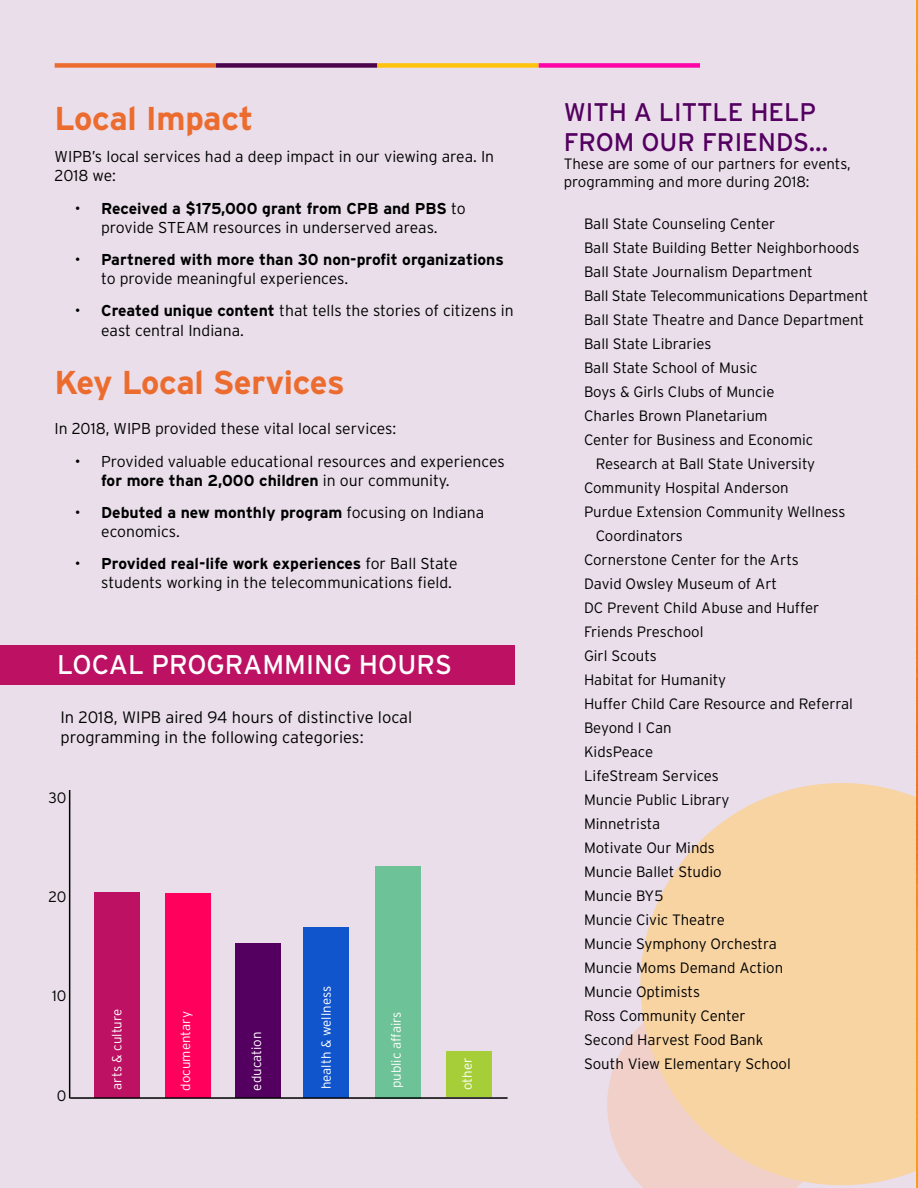
<style>
.page{position:relative;width:918px;height:1188px;background:#e9deea}
.page>*{position:absolute;margin:0;border:0;box-sizing:border-box;transform-origin:0 0}
.t1{font:700 33px "PBS Explorer";letter-spacing:-.01em;color:#ec6c2f}
.t2{font:27px "PBS Explorer";color:#fff}
.t3{font:25.5px/30.6px "PBS Explorer";color:#540060}
.t4{font:300 16.5px/19.8px "PBS Explorer";color:#000}
.t5{font:300 15.75px/18.9px "PBS Explorer";color:#000}
.t6{font:700 15.75px/18.9px "PBS Explorer";color:#000}
.t7{font:300 15px/18px "PBS Explorer";color:#000}
.t8{font:300 13.35px "PBS Explorer";color:#fff}
.s1{font-weight:700}
.s2{font-weight:300}
</style>
<div class="page">
<svg style="left:607px;top:1029px;width:30px;height:152px;fill:#f0d0c9"></svg>
<svg style="left:637px;top:779px;width:280px;height:409px;background:#f5d4af"></svg>
<div style="left:55px;top:63px;width:161px;height:5px;background:#ec6c2f"></div>
<div style="left:216px;top:63px;width:161px;height:5px;background:#4c054c"></div>
<div style="left:377px;top:63px;width:162px;height:5px;background:#ffc30d"></div>
<div style="left:539px;top:63px;width:161px;height:5px;background:#fd05a8"></div>
<div style="left:0;top:645px;width:514px;height:40px;background:#bd1163"></div>
<hr style="left:69px;top:790px;width:1px;height:308px;background:#000">
<div style="left:94px;top:892px;width:46px;height:205px;background:#bd1163"></div>
<div style="left:165px;top:893px;width:45px;height:204px;background:#ff015d"></div>
<div style="left:235px;top:943px;width:46px;height:154px;background:#540060"></div>
<div style="left:303px;top:927px;width:46px;height:170px;background:#15c"></div>
<div style="left:376px;top:866px;width:45px;height:232px;background:#6ec297"></div>
<div style="left:446px;top:1051px;width:45px;height:46px;background:#a6ce39"></div>
<hr style="left:70px;top:1097px;width:438px;height:2px;background:#000">
<img style="left:917px;top:0;width:1px;height:1188px">
<h1 class="t1" style="left:55px;top:100px;width:200px">Local Impact</h1>
<p class="t5" style="left:55px;top:147px;width:441px">WIPB’s local services had a deep impact in our viewing area. In<br>2018 we:</p>
<p class="t5" style="left:75px;top:199px;width:392px;text-align:center">• <span class="s1">Received a $175,000 grant from CPB and PBS</span> to provide STEAM resources in underserved areas.</p>
<p class="t6" style="left:101px;top:250px;width:404px;text-indent:-26px"><span class="s2">•</span> Partnered with more than 30 non-profit organizations <span class="s2">to provide meaningful experiences.</span></p>
<p class="t5" style="left:101px;top:301px;width:414px;line-height:19.8px;text-indent:-26px">• <span class="s1">Created unique content</span> that tells the stories of citizens in east central Indiana.</p>
<h1 class="t1" style="left:55px;top:364px;width:292px">Key Local Services</h1>
<p class="t5" style="left:55px;top:419px;width:343px">In 2018, WIPB provided these vital local services:</p>
<p class="t5" style="left:101px;top:452px;width:405px;text-indent:-26px">• Provided valuable educational resources and experiences <span class="s1">for more than 2,000 children</span> in our community.</p>
<p class="t5" style="left:101px;top:503px;width:385px;text-indent:-26px">• <span class="s1">Debuted a new monthly program</span> focusing on Indiana economics.</p>
<p class="t5" style="left:101px;top:554px;width:358px;text-indent:-26px">• <span class="s1">Provided real-life work experiences</span> for Ball State students working in the telecommunications field.</p>
<h2 class="t2" style="left:57px;top:649px;width:396px">LOCAL PROGRAMMING HOURS</h2>
<p class="t4" style="left:60px;top:707px;width:353px">In 2018, WIPB aired 94 hours of distinctive local programming in the following categories:</p>
<p class="t7" style="left:49px;top:788px;width:19px">30</p>
<p class="t7" style="left:49px;top:887px;width:19px">20</p>
<p class="t7" style="left:52px;top:987px;width:16px">10</p>
<p class="t7" style="left:57px;top:1086px;width:11px">0</p>
<p class="t8" style="left:109px;top:1090px;width:83px;rotate:-90deg">arts &amp; culture</p>
<p class="t8" style="left:178px;top:1091px;width:81px;rotate:-90deg">documentary</p>
<p class="t8" style="left:249px;top:1091px;width:60px;rotate:-90deg">education</p>
<p class="t8" style="left:319px;top:1089px;width:105px;rotate:-90deg">health &amp; wellness</p>
<p class="t8" style="left:389px;top:1088px;width:78px;rotate:-90deg">public affairs</p>
<p class="t8" style="left:460px;top:1090px;width:34px;rotate:-90deg">other</p>
<h3 class="t3" style="left:564px;top:96px;width:266px">WITH A LITTLE HELP<br>FROM OUR FRIENDS...</h3>
<p class="t7" style="left:564px;top:155px;width:289px">These are some of our partners for events, programming and more during 2018:</p>
<p class="t7" style="left:584px;top:215px;width:193px">Ball State Counseling Center</p>
<p class="t7" style="left:584px;top:239px;width:277px">Ball State Building Better Neighborhoods</p>
<p class="t7" style="left:584px;top:263px;width:230px">Ball State Journalism Department</p>
<p class="t7" style="left:584px;top:287px;width:286px">Ball State Telecommunications Department</p>
<p class="t7" style="left:584px;top:311px;width:282px">Ball State Theatre and Dance Department</p>
<p class="t7" style="left:584px;top:335px;width:129px">Ball State Libraries</p>
<p class="t7" style="left:584px;top:359px;width:175px">Ball State School of Music</p>
<p class="t7" style="left:584px;top:383px;width:192px">Boys &amp; Girls Clubs of Muncie</p>
<p class="t7" style="left:584px;top:407px;width:185px">Charles Brown Planetarium</p>
<p class="t7" style="left:584px;top:431px;width:231px">Center for Business and Economic</p>
<p class="t7" style="left:596px;top:455px;width:221px">Research at Ball State University</p>
<p class="t7" style="left:584px;top:479px;width:206px">Community Hospital Anderson</p>
<p class="t7" style="left:584px;top:503px;width:263px">Purdue Extension Community Wellness</p>
<p class="t7" style="left:596px;top:527px;width:89px">Coordinators</p>
<p class="t7" style="left:584px;top:551px;width:216px">Cornerstone Center for the Arts</p>
<p class="t7" style="left:584px;top:575px;width:195px">David Owsley Museum of Art</p>
<p class="t7" style="left:584px;top:599px;width:237px">DC Prevent Child Abuse and Huffer</p>
<p class="t7" style="left:584px;top:623px;width:121px">Friends Preschool</p>
<p class="t7" style="left:584px;top:647px;width:74px">Girl Scouts</p>
<p class="t7" style="left:584px;top:671px;width:144px">Habitat for Humanity</p>
<p class="t7" style="left:584px;top:695px;width:270px">Huffer Child Care Resource and Referral</p>
<p class="t7" style="left:584px;top:719px;width:89px">Beyond I Can</p>
<p class="t7" style="left:584px;top:743px;width:71px">KidsPeace</p>
<p class="t7" style="left:584px;top:767px;width:136px">LifeStream Services</p>
<p class="t7" style="left:584px;top:791px;width:147px">Muncie Public Library</p>
<p class="t7" style="left:584px;top:815px;width:78px">Minnetrista</p>
<p class="t7" style="left:584px;top:839px;width:132px">Motivate Our Minds</p>
<p class="t7" style="left:584px;top:863px;width:139px">Muncie Ballet Studio</p>
<p class="t7" style="left:584px;top:887px;width:81px">Muncie BY5</p>
<p class="t7" style="left:584px;top:911px;width:142px">Muncie Civic Theatre</p>
<p class="t7" style="left:584px;top:935px;width:194px">Muncie Symphony Orchestra</p>
<p class="t7" style="left:584px;top:959px;width:201px">Muncie Moms Demand Action</p>
<p class="t7" style="left:584px;top:983px;width:118px">Muncie Optimists</p>
<p class="t7" style="left:584px;top:1007px;width:163px">Ross Community Center</p>
<p class="t7" style="left:584px;top:1031px;width:181px">Second Harvest Food Bank</p>
<p class="t7" style="left:584px;top:1055px;width:208px">South View Elementary School</p>
</div>
